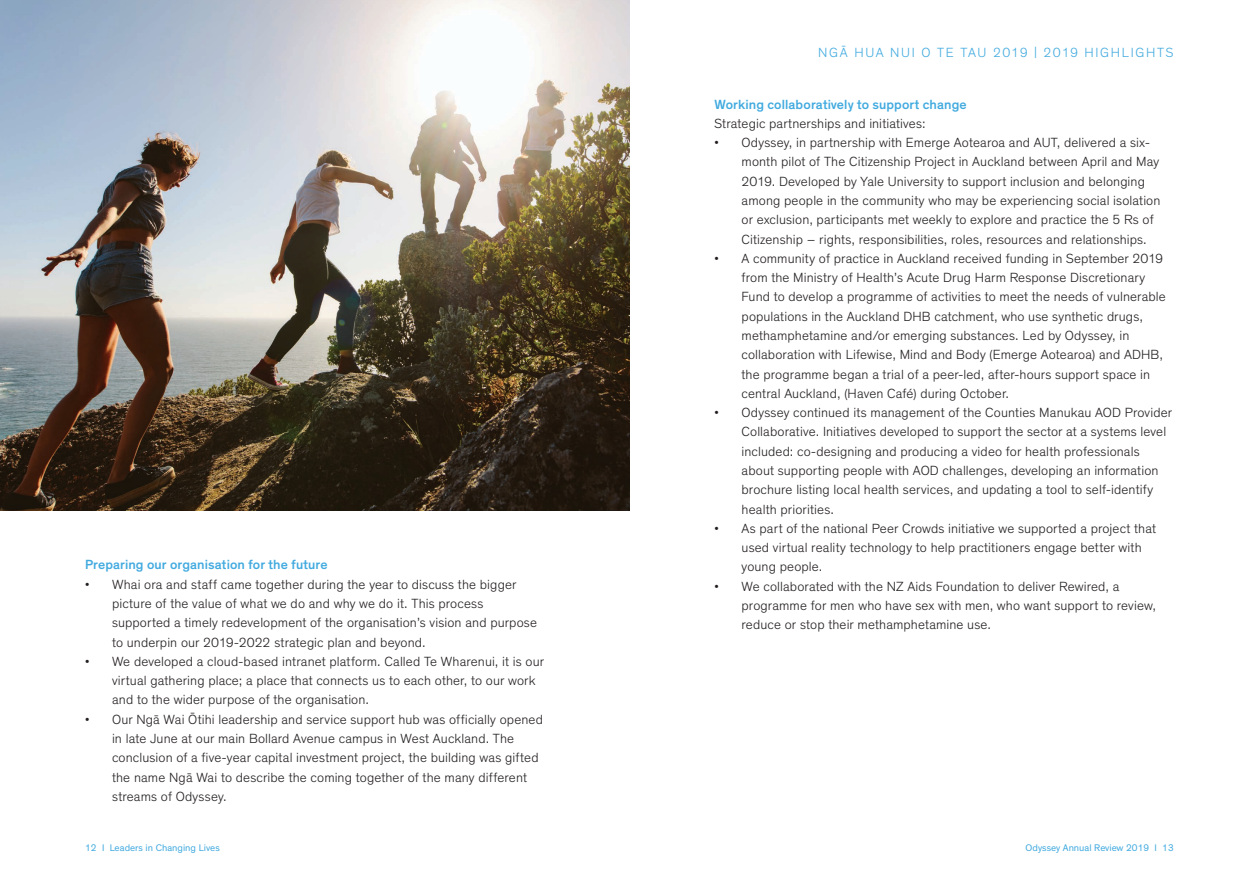
<style>
.page{position:relative;width:1259px;height:893px;background:#fff}
.page>*{position:absolute;margin:0;border:0;box-sizing:border-box;transform-origin:0 0}
.t1{font:300 13.5px/19.4px "Theinhardt";letter-spacing:.01em;color:#231f20}
.t2{font:500 13.5px "Theinhardt";letter-spacing:.01em;color:#42aadf}
.t3{font:300 13.5px "Theinhardt";letter-spacing:.125em;color:#42aadf}
.t4{font:9.75px "Theinhardt";color:#42aadf}
</style>
<div class="page">
<img style="left:0;top:0;width:629px;height:511px">
<p class="t2" style="left:85px;top:557px;width:244px">Preparing our organisation for the future</p>
<p class="t1" style="left:112px;top:575px;width:426px;text-indent:-27px">• Whai ora and staff came together during the year to discuss the bigger picture of the value of what we do and why we do it. This process supported a timely redevelopment of the organisation’s vision and purpose to underpin our 2019-2022 strategic plan and beyond.</p>
<p class="t1" style="left:112px;top:652px;width:433px;text-indent:-27px">• We developed a cloud-based intranet platform. Called Te Wharenui, it is our virtual gathering place; a place that connects us to each other, to our work and to the wider purpose of the organisation.</p>
<p class="t1" style="left:112px;top:710px;width:432px;text-indent:-27px">• Our Ngā Wai Ōtihi leadership and service support hub was officially opened in late June at our main Bollard Avenue campus in West Auckland. The conclusion of a five-year capital investment project, the building was gifted the name Ngā Wai to describe the coming together of the many different streams of Odyssey.</p>
<p class="t3" style="left:818px;top:45px;width:357px">NGĀ HUA NUI O TE TAU 2019 | 2019 HIGHLIGHTS</p>
<p class="t2" style="left:714px;top:96px;width:254px">Working collaboratively to support change</p>
<p class="t1" style="left:714px;top:114px;width:213px">Strategic partnerships and initiatives:</p>
<p class="t1" style="left:741px;top:133px;width:420px;text-indent:-27px">• Odyssey, in partnership with Emerge Aotearoa and AUT, delivered a six&shy;month pilot of The Citizenship Project in Auckland between April and May 2019. Developed by Yale University to support inclusion and belonging among people in the community who may be experiencing social isolation or exclusion, participants met weekly to explore and practice the 5 Rs of Citizenship – rights, responsibilities, roles, resources and relationships.</p>
<p class="t1" style="left:741px;top:249px;width:426px;text-indent:-27px">• A community of practice in Auckland received funding in September 2019 from the Ministry of Health’s Acute Drug Harm Response Discretionary Fund to develop a programme of activities to meet the needs of vulnerable populations in the Auckland DHB catchment, who use synthetic drugs, methamphetamine and/or emerging substances. Led by Odyssey, in collaboration with Lifewise, Mind and Body (Emerge Aotearoa) and ADHB, the programme began a trial of a peer-led, after-hours support space in central Auckland, (Haven Café) during October.</p>
<p class="t1" style="left:741px;top:403px;width:432px;text-indent:-27px">• Odyssey continued its management of the Counties Manukau AOD Provider Collaborative. Initiatives developed to support the sector at a systems level included: co-designing and producing a video for health professionals about supporting people with AOD challenges, developing an information brochure listing local health services, and updating a tool to self-identify health priorities.</p>
<p class="t1" style="left:741px;top:519px;width:416px;text-indent:-27px">• As part of the national Peer Crowds initiative we supported a project that used virtual reality technology to help practitioners engage better with young people.</p>
<p class="t1" style="left:741px;top:577px;width:416px;text-indent:-27px">• We collaborated with the NZ Aids Foundation to deliver Rewired, a programme for men who have sex with men, who want support to review, reduce or stop their methamphetamine use.</p>
<p class="t4" style="left:85px;top:842px;width:136px">12 I Leaders in Changing Lives</p>
<p class="t4" style="left:1025px;top:842px;width:150px">Odyssey Annual Review 2019 I 13</p>
</div>
